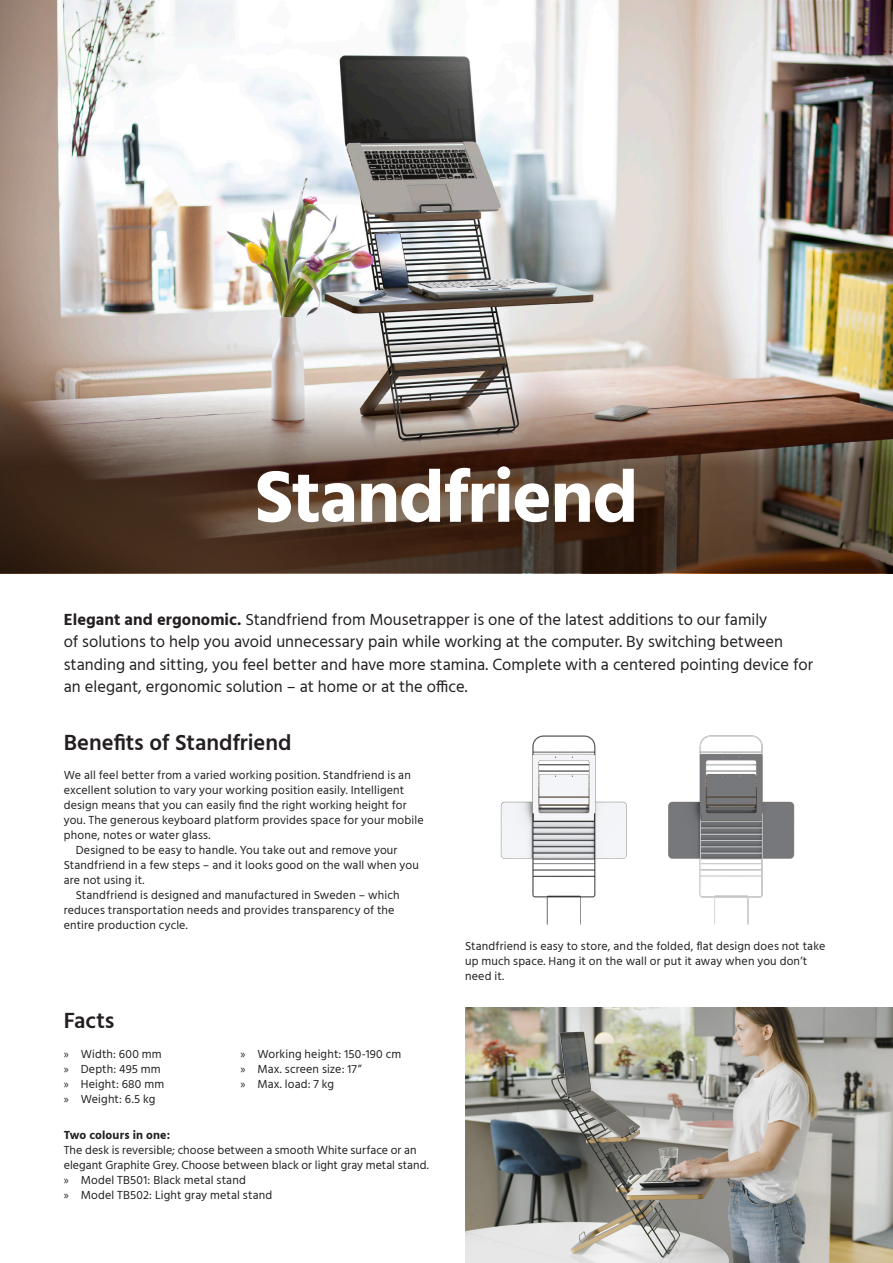
<style>
.page{position:relative;width:893px;height:1263px;background:#fff}
.page>*{position:absolute;margin:0;border:0;box-sizing:border-box;transform-origin:0 0}
.t1{font:700 75px "Hind";letter-spacing:-.02em;color:#fff}
.t2{font:600 22.5px "Hind";letter-spacing:-.005em;color:#231f20}
.t3{font:16.5px/22.5px "Hind";color:#231f20}
.Styckeformat_1{font:12px/15px "Hind";letter-spacing:.01em;color:#231f20}
.s1{font-weight:700}
.s2{font-family:"Myriad Pro"}
</style>
<div class="page">
<img style="left:0;top:0;width:893px;height:355px">
<img style="left:0;top:355px;width:893px;height:218px">
<img style="left:500px;top:735px;width:295px;height:190px">
<img style="left:465px;top:1008px;width:428px;height:255px">
<p class="t1" style="left:255px;top:452px;width:385px">Standfriend</p>
<p class="t3" style="left:64px;top:609px;width:751px"><span class="s1">Elegant and ergonomic.</span> Standfriend from Mousetrapper is one of the latest additions to our family<br>of solutions to help you avoid unnecessary pain while working at the computer. By switching between standing and sitting, you feel better and have more stamina. Complete with a centered pointing device for an elegant, ergonomic solution – at home or at the office.</p>
<p class="t2" style="left:64px;top:726px;width:229px">Benefits of Standfriend</p>
<p class="Styckeformat_1" style="left:64px;top:768px;width:361px">We all feel better from a varied working position. Standfriend is an excellent solution to vary your working position easily. Intelligent design means that you can easily find the right working height for you. The generous keyboard platform provides space for your mobile phone, notes or water glass.</p>
<p class="Styckeformat_1" style="left:64px;top:843px;width:357px;text-indent:12px">Designed to be easy to handle. You take out and remove your<br>Standfriend in a few steps – and it looks good on the wall when you are not using it.</p>
<p class="Styckeformat_1" style="left:64px;top:888px;width:337px;text-indent:12px">Standfriend is designed and manufactured in Sweden – which reduces transportation needs and provides transparency of the entire production cycle.</p>
<p class="t2" style="left:64px;top:1005px;width:52px">Facts</p>
<p class="Styckeformat_1" style="left:64px;top:1047px;width:99px"><span class="s2">»</span> Width: 600 mm</p>
<p class="Styckeformat_1" style="left:64px;top:1062px;width:98px"><span class="s2">»</span> Depth: 495 mm</p>
<p class="Styckeformat_1" style="left:64px;top:1077px;width:102px"><span class="s2">»</span> Height: 680 mm</p>
<p class="Styckeformat_1" style="left:64px;top:1092px;width:93px"><span class="s2">»</span> Weight: 6.5 kg</p>
<p class="Styckeformat_1" style="left:240px;top:1047px;width:162px"><span class="s2">»</span> Working height: 150-190 cm</p>
<p class="Styckeformat_1" style="left:240px;top:1062px;width:123px"><span class="s2">»</span> Max. screen size: 17”</p>
<p class="Styckeformat_1" style="left:240px;top:1077px;width:95px"><span class="s2">»</span> Max. load: 7 kg</p>
<p class="Styckeformat_1" style="left:64px;top:1128px;width:367px"><span class="s1">Two colours in one:<br></span>The desk is reversible; choose between a smooth White surface or an elegant Graphite Grey. Choose between black or light gray metal stand.</p>
<p class="Styckeformat_1" style="left:64px;top:1173px;width:184px"><span class="s2">»</span> Model TB501: Black metal stand</p>
<p class="Styckeformat_1" style="left:64px;top:1188px;width:210px"><span class="s2">»</span> Model TB502: Light gray metal stand</p>
<p class="Styckeformat_1" style="left:465px;top:939px;width:362px">Standfriend is easy to store, and the folded, flat design does not take up much space. Hang it on the wall or put it away when you don’t need it.</p>
</div>
